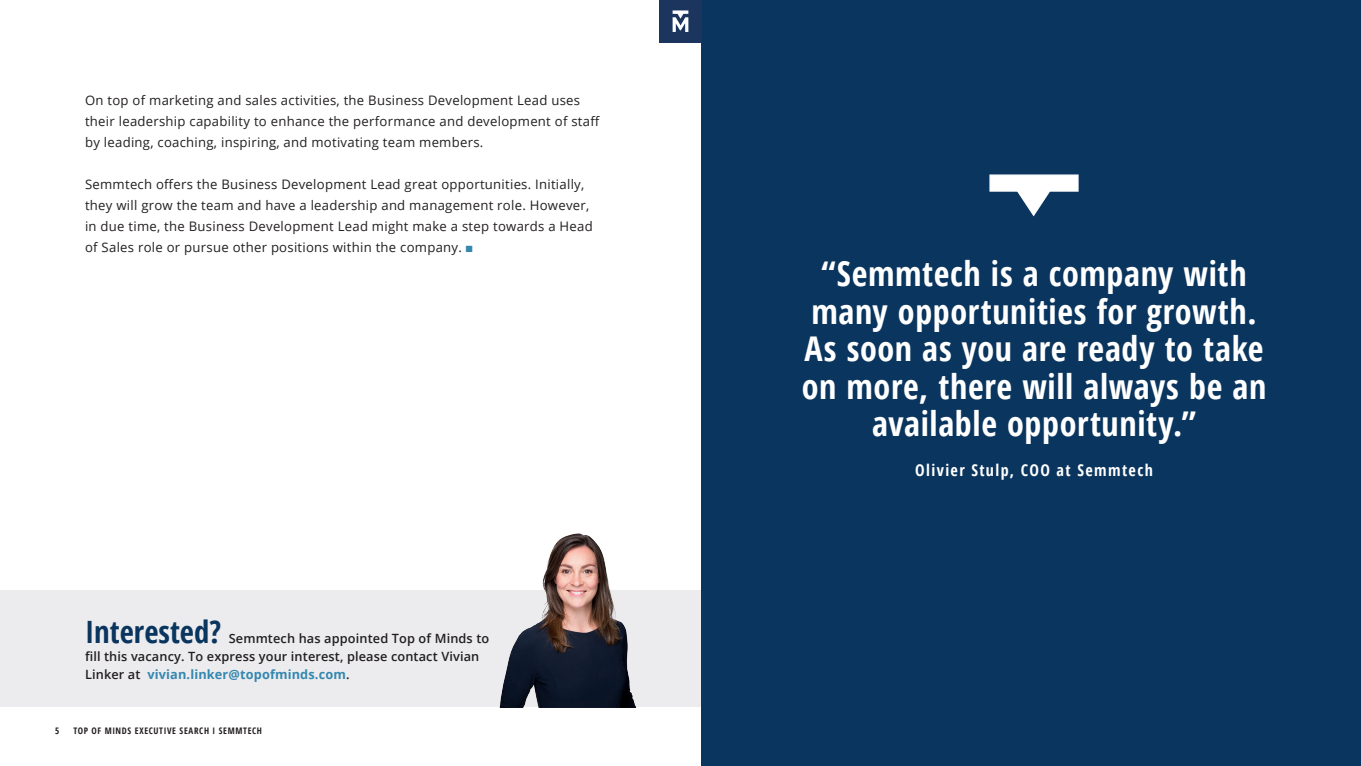
<style>
.page{position:relative;width:1361px;height:766px;background:#fff}
.page>*{position:absolute;margin:0;border:0;box-sizing:border-box;transform-origin:0 0}
.t1{font:700 condensed 34.05px/37.5px "Open Sans";letter-spacing:.02em;color:#fff;text-align:center}
.t2{font:700 condensed 30.75px "Open Sans";color:#0a355e}
.t3{font:700 condensed 16.12px "Open Sans";letter-spacing:.085em;color:#fff}
.t4{font:13.12px/21px "Open Sans";letter-spacing:.02em;color:#231f20}
.t5{font:600 12.75px/18px "Open Sans";letter-spacing:.01em;color:#231f20}
.t6{font:700 condensed 9px "Open Sans";letter-spacing:.075em;color:#231f20}
.s1{color:#3587b0}
.s2{font-weight:700;color:#3587b0}
</style>
<div class="page">
<div style="left:0;top:590px;width:702px;height:116px;background:#ececee"></div>
<div style="left:702px;top:0;width:659px;height:765px;background:#0a355e"></div>
<svg style="left:989px;top:174px;width:90px;height:43px"></svg>
<img style="left:500px;top:533px;width:136px;height:173px">
<div style="left:659px;top:0;width:43px;height:43px;background:#1c355e"></div>
<svg style="left:672px;top:10px;width:16px;height:22px"></svg>
<p class="t4" style="left:85px;top:89px;width:516px">On top of marketing and sales activities, the Business Development Lead uses their leadership capability to enhance the performance and development of staff by leading, coaching, inspiring, and motivating team members.</p>
<p class="t4" style="left:85px;top:173px;width:509px">Semmtech offers the Business Development Lead great opportunities. Initially, they will grow the team and have a leadership and management role. However, in due time, the Business Development Lead might make a step towards a Head of Sales role or pursue other positions within the company. <span class="s1">■</span></p>
<p class="t2" style="left:85px;top:609px;width:138px">Interested?</p>
<p class="t5" style="left:85px;top:628px;width:406px;text-indent:144px">Semmtech has appointed Top of Minds to fill this vacancy. To express your interest, please contact Vivian<br>Linker at <span class="s2">vivian.linker@topofminds.com</span>.</p>
<p class="t6" style="left:55px;top:724px;width:6px">5</p>
<p class="t6" style="left:73px;top:724px;width:190px">TOP OF MINDS EXECUTIVE SEARCH I SEMMTECH</p>
<p class="t1" style="left:801px;top:254px;width:466px">“Semmtech is a company with many opportunities for growth.<br>As soon as you are ready to take on more, there will always be an available opportunity.”</p>
<p class="t3" style="left:915px;top:459px;width:239px">Olivier Stulp, COO at Semmtech</p>
</div>
